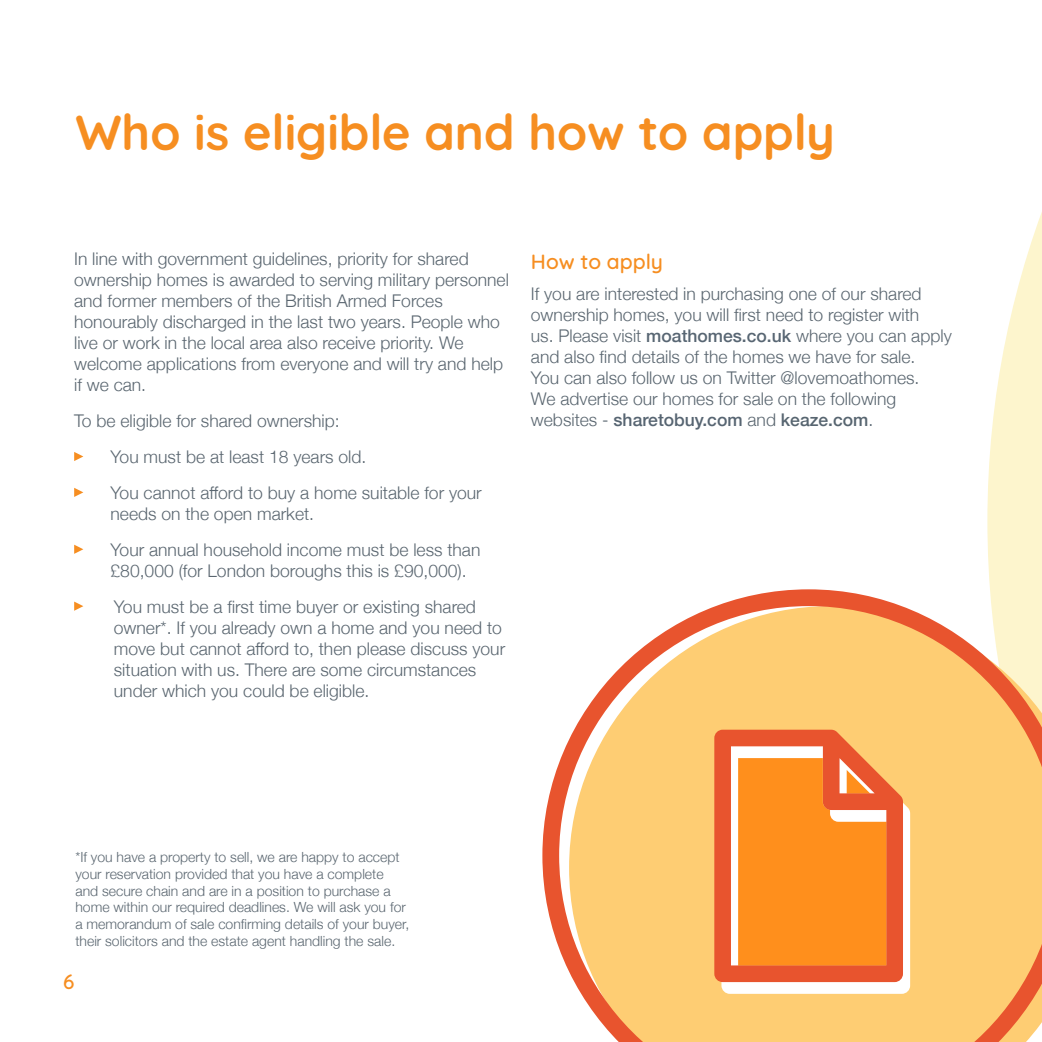
<style>
.page{position:relative;width:1042px;height:1042px;background:#fff}
.page>*{position:absolute;margin:0;border:0;box-sizing:border-box;transform-origin:0 0}
.t1{font:700 49px "Quicksand";color:#f68e21}
.t2{font:500 21px "Quicksand";color:#f68e21}
.t3{font:300 17.5px/21px "Helvetica Neue";color:#5a6670}
.t4{font:300 14px/16.8px "Helvetica Neue";color:#5a6670}
.s1{font-weight:500;color:#586673}
.s2{font-weight:500;color:#576572}
.s3{font-weight:500;color:#576570}
.s4{color:#576570}
</style>
<div class="page">
<svg style="left:987px;top:212px;width:55px;height:377px;fill:#fdf5cd"></svg>
<svg style="left:74px;top:452px;width:9px;height:9px"></svg>
<svg style="left:74px;top:488px;width:9px;height:9px"></svg>
<svg style="left:74px;top:545px;width:9px;height:9px"></svg>
<svg style="left:74px;top:601px;width:9px;height:10px"></svg>
<svg style="left:542px;top:589px;width:500px;height:453px;fill:#fecd73"></svg>
<p class="t1" style="left:75px;top:92px;width:761px">Who is eligible and how to apply</p>
<p class="t3" style="left:74px;top:247px;width:436px">In line with government guidelines, priority for shared ownership homes is awarded to serving military personnel and former members of the British Armed Forces honourably discharged in the last two years. People who live or work in the local area also receive priority. We welcome applications from everyone and will try and help if we can.</p>
<p class="t3" style="left:74px;top:409px;width:267px">To be eligible for shared ownership:</p>
<p class="t3" style="left:111px;top:445px;width:257px">You must be at least 18 years old.</p>
<p class="t3" style="left:111px;top:481px;width:373px">You cannot afford to buy a home suitable for your needs on the open market.</p>
<p class="t3" style="left:111px;top:537px;width:371px">Your annual household income must be less than £80,000 (for London boroughs this is £90,000).</p>
<p class="t3" style="left:114px;top:594px;width:393px">You must be a first time buyer or existing shared owner*. If you already own a home and you need to move but cannot afford to, then please discuss your situation with us. There are some circumstances under which you could be eligible.</p>
<p class="t2" style="left:531px;top:245px;width:133px">How to apply</p>
<p class="t3" style="left:531px;top:282px;width:422px">If you are interested in purchasing one of our shared ownership homes, you will first need to register with<br>us. Please visit <span class="s1">moathomes.co.uk</span> where you can apply and also find details of the homes we have for sale.<br>You can also follow us on Twitter @lovemoathomes.<br>We advertise our homes for sale on the following websites - <span class="s2">sharetobuy.com</span> and <span class="s3">keaze.com</span><span class="s4">.</span></p>
<p class="t4" style="left:75px;top:847px;width:335px">*If you have a property to sell, we are happy to accept your reservation provided that you have a complete and secure chain and are in a position to purchase a home within our required deadlines. We will ask you for a memorandum of sale confirming details of your buyer, their solicitors and the estate agent handling the sale.</p>
<p class="t2" style="left:63px;top:964px;width:13px">6</p>
</div>
